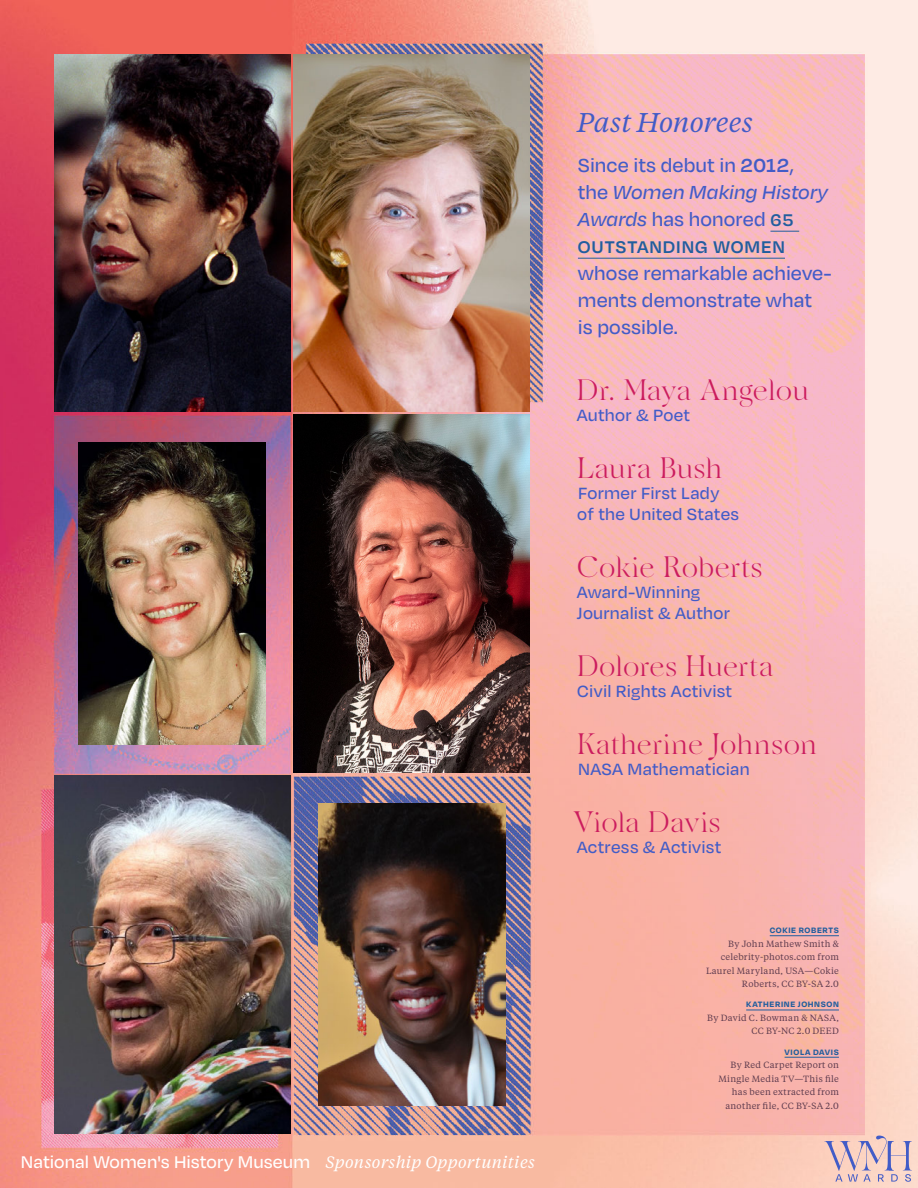
<style>
.page{position:relative;width:918px;height:1188px;background:#fff}
.page>*{position:absolute;margin:0;border:0;box-sizing:border-box;transform-origin:0 0}
.t1{font:27px "Ninna";letter-spacing:-.01em;color:#cb1c5e}
.t2{font:italic 27px "Tiempos Text";letter-spacing:-.005em;color:#425cc7}
.t3{font:500 21.75px/27px "Degular";letter-spacing:.005em;color:#425cc7}
.t4{font:500 19.5px "Degular";letter-spacing:.005em;color:#fff}
.t5{font:600 19.5px "Degular";letter-spacing:.045em;color:#215e9e}
.t6{font:500 18.75px/21px "Degular";letter-spacing:.015em;color:#425cc7}
.t7{font:9px/13.5px "Tiempos Text";letter-spacing:.03em;color:#603d4f;text-align:right}
.s1{font-family:"Tiempos Text";font-weight:400;font-style:italic;font-size:16.5px}
.s2{font-weight:600}
.s3{font-style:italic}
.s4{font-weight:600;font-size:19.5px;color:#215e9e}
.s5{font-family:"Degular";font-weight:700;color:#215e9e}
</style>
<div class="page">
<img style="left:0;top:0;width:918px;height:1188px">
<img style="left:54px;top:54px;width:236px;height:358px">
<img style="left:294px;top:54px;width:236px;height:358px">
<img style="left:78px;top:442px;width:188px;height:302px">
<img style="left:294px;top:415px;width:236px;height:358px">
<img style="left:54px;top:776px;width:236px;height:358px">
<img style="left:318px;top:804px;width:188px;height:302px">
<svg style="left:770px;top:231px;width:29px;height:1px"></svg>
<hr style="left:578px;top:258px;width:207px;height:1px;background:#215e9e">
<hr style="left:770px;top:935px;width:69px;height:1px;background:#215e9e">
<hr style="left:746px;top:1010px;width:93px;height:1px;background:#215e9e">
<hr style="left:785px;top:1057px;width:54px;height:1px;background:#215e9e">
<svg style="left:824px;top:1136px;width:88px;height:46px"></svg>
<p class="t4" style="left:21px;top:1150px;width:516px">National Women's History Museum <span class="s1">Sponsorship Opportunities</span></p>
<h2 class="t2" style="left:577px;top:107px;width:178px">Past Honorees</h2>
<p class="t3" style="left:578px;top:151px;width:252px">Since its debut in <span class="s2">2012</span>, the <span class="s3">Women Making History<br>Awards</span> has honored <span class="s4">65</span></p>
<p class="t5" style="left:578px;top:235px;width:209px">OUTSTANDING WOMEN</p>
<p class="t3" style="left:578px;top:259px;width:255px">whose remarkable achieve&shy;ments demonstrate what is possible.</p>
<p class="t1" style="left:577px;top:371px;width:234px">Dr. Maya Angelou</p>
<p class="t6" style="left:577px;top:404px;width:115px">Author &amp; Poet</p>
<p class="t1" style="left:577px;top:449px;width:147px">Laura Bush</p>
<p class="t6" style="left:577px;top:482px;width:163px">Former First Lady of the United States</p>
<p class="t1" style="left:577px;top:548px;width:188px">Cokie Roberts</p>
<p class="t6" style="left:577px;top:581px;width:155px">Award-Winning<br>Journalist &amp; Author</p>
<p class="t1" style="left:577px;top:647px;width:198px">Dolores Huerta</p>
<p class="t6" style="left:577px;top:680px;width:156px">Civil Rights Activist</p>
<p class="t1" style="left:577px;top:725px;width:242px">Katherine Johnson</p>
<p class="t6" style="left:578px;top:758px;width:173px">NASA Mathematician</p>
<p class="t1" style="left:573px;top:803px;width:149px">Viola Davis</p>
<p class="t6" style="left:577px;top:836px;width:146px">Actress &amp; Activist</p>
<p class="t7" style="left:706px;top:923px;width:134px"><span class="s5">COKIE ROBERTS<br></span>By John Mathew Smith &amp; celebrity-photos.com from<br>Laurel Maryland, USA—Cokie<br>Roberts, CC BY-SA 2.0</p>
<p class="t7" style="left:707px;top:997px;width:133px"><span class="s5">KATHERINE JOHNSON<br></span>By David C. Bowman &amp; NASA,<br>CC BY-NC 2.0 DEED</p>
<p class="t7" style="left:718px;top:1045px;width:122px"><span class="s5">VIOLA DAVIS<br></span>By Red Carpet Report on<br>Mingle Media TV—This file has been extracted from another file, CC BY-SA 2.0</p>
</div>
